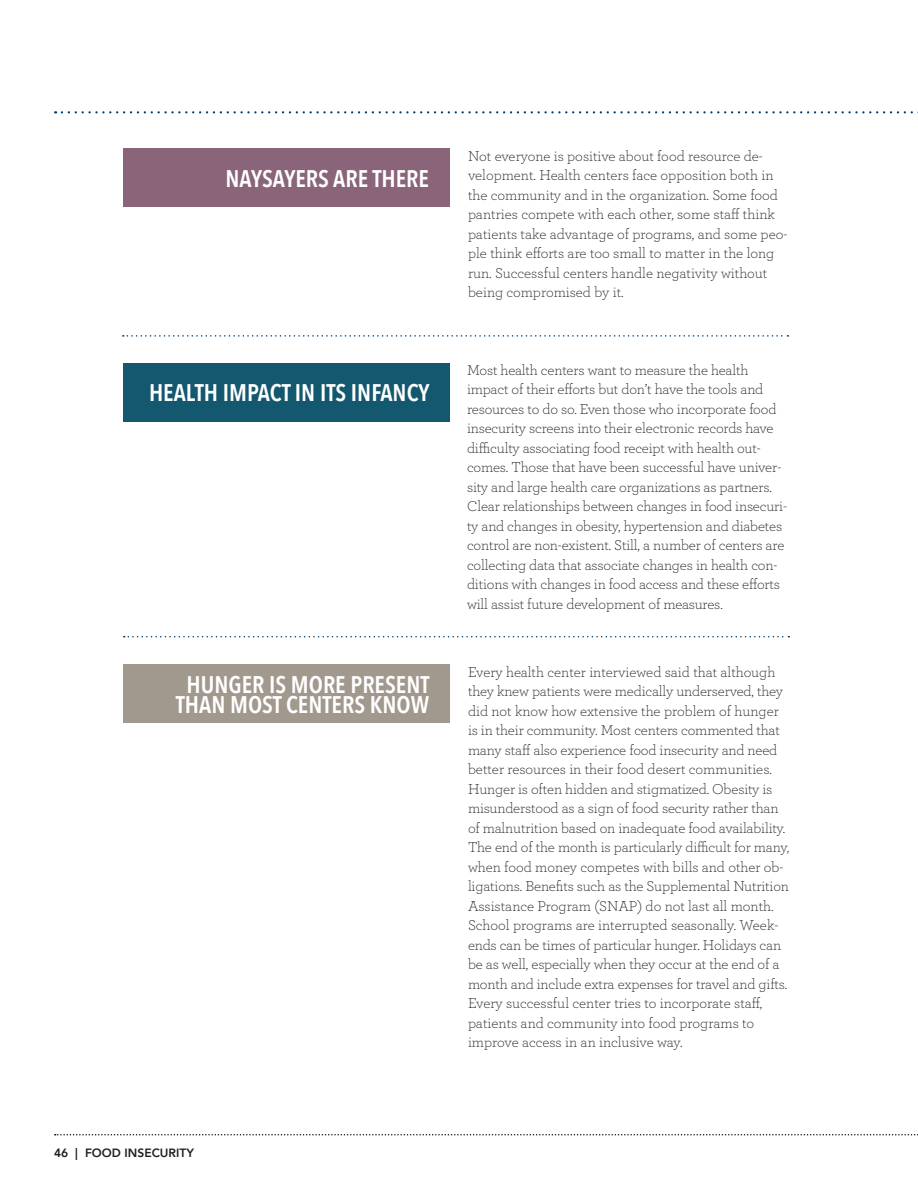
<style>
.page{position:relative;width:918px;height:1188px;background:#fff}
.page>*{position:absolute;margin:0;border:0;box-sizing:border-box;transform-origin:0 0}
.t1{font:600 24px/19.5px "Avenir Next Condensed";color:#fff;text-align:center}
.t2{font:300 15px/19.5px "Archer";letter-spacing:-.01em;color:#231f20}
.t3{font:800 12px "Avenir";color:#231f20}
</style>
<div class="page">
<svg style="left:55px;top:1134px;width:863px;height:2px"></svg>
<svg style="left:123px;top:335px;width:665px;height:2px"></svg>
<div style="left:123px;top:363px;width:327px;height:58px;background:#14586f"></div>
<svg style="left:62px;top:111px;width:856px;height:2px"></svg>
<svg style="left:124px;top:636px;width:665px;height:1px"></svg>
<div style="left:123px;top:149px;width:327px;height:58px;background:#8a657a"></div>
<div style="left:123px;top:665px;width:327px;height:58px;background:#a1988e"></div>
<p class="t1" style="left:225px;top:168px;width:205px">NAYSAYERS ARE THERE</p>
<p class="t1" style="left:149px;top:382px;width:282px">HEALTH IMPACT IN ITS INFANCY</p>
<p class="t1" style="left:176px;top:674px;width:255px">HUNGER IS MORE PRESENT<br>THAN MOST CENTERS KNOW</p>
<p class="t2" style="left:468px;top:145px;width:321px">Not everyone is positive about food resource de&shy;velopment. Health centers face opposition both in the community and in the organization. Some food pantries compete with each other, some staff think patients take advantage of programs, and some peo&shy;ple think efforts are too small to matter in the long run. Successful centers handle negativity without being compromised by it.</p>
<p class="t2" style="left:467px;top:360px;width:321px">Most health centers want to measure the health impact of their efforts but don’t have the tools and resources to do so. Even those who incorporate food insecurity screens into their electronic records have difficulty associating food receipt with health out&shy;comes. Those that have been successful have univer&shy;sity and large health care organizations as partners.<br>Clear relationships between changes in food insecuri&shy;ty and changes in obesity, hypertension and diabetes control are non-existent. Still, a number of centers are collecting data that associate changes in health con&shy;ditions with changes in food access and these efforts will assist future development of measures.</p>
<p class="t2" style="left:468px;top:661px;width:323px">Every health center interviewed said that although they knew patients were medically underserved, they did not know how extensive the problem of hunger is in their community. Most centers commented that many staff also experience food insecurity and need better resources in their food desert communities.<br>Hunger is often hidden and stigmatized. Obesity is misunderstood as a sign of food security rather than of malnutrition based on inadequate food availability.<br>The end of the month is particularly difficult for many, when food money competes with bills and other ob&shy;ligations. Benefits such as the Supplemental Nutrition Assistance Program (SNAP) do not last all month.<br>School programs are interrupted seasonally. Week&shy;ends can be times of particular hunger. Holidays can be as well, especially when they occur at the end of a month and include extra expenses for travel and gifts.<br>Every successful center tries to incorporate staff, patients and community into food programs to improve access in an inclusive way.</p>
<p class="t3" style="left:54px;top:1144px;width:141px">46 | FOOD INSECURITY</p>
</div>
